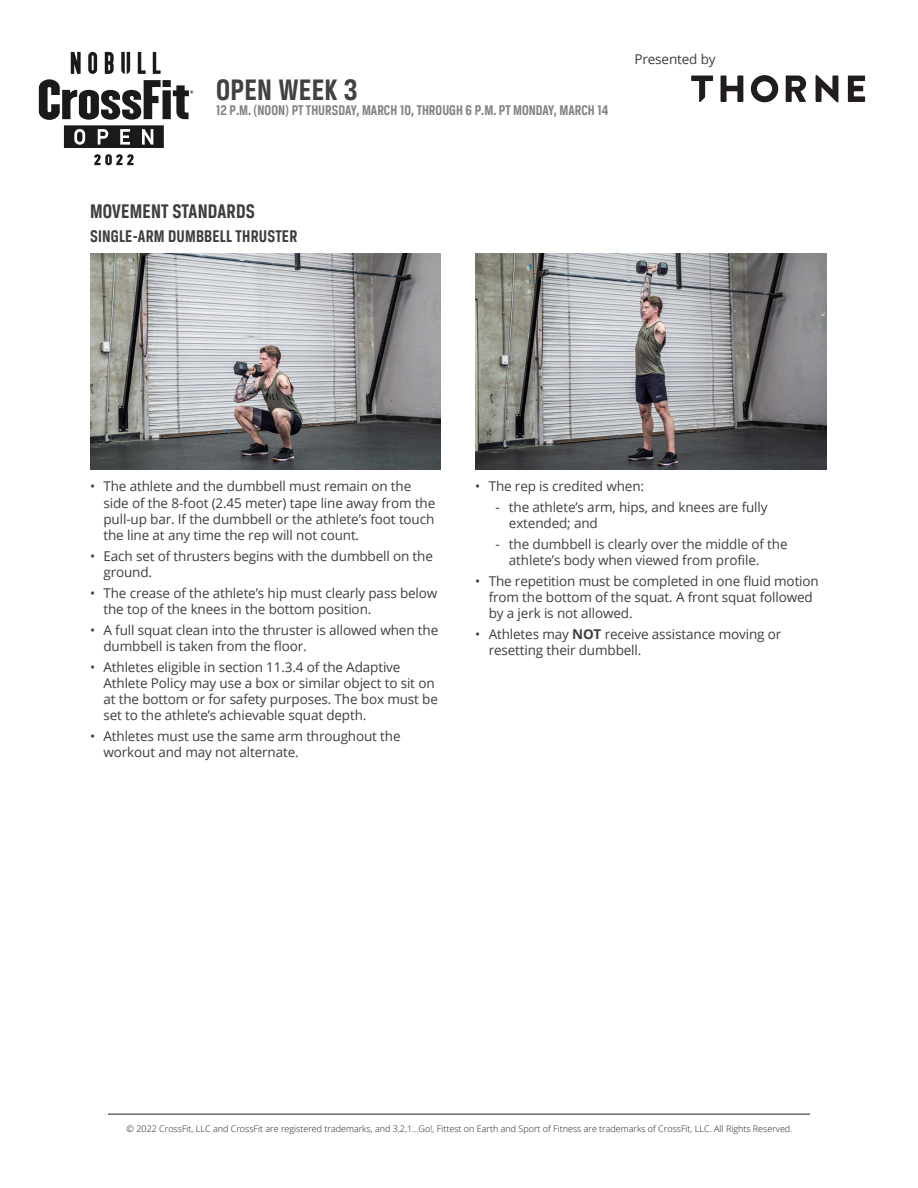
<style>
.page{position:relative;width:918px;height:1188px;background:#fff}
.page>*{position:absolute;margin:0;border:0;box-sizing:border-box;transform-origin:0 0}
.t1{font:700 31.5px "Breuer Condensed";letter-spacing:.01em;color:#414042}
.Heading{font:700 21px "Breuer Condensed";letter-spacing:.01em;color:#3e3e3f}
.Heading-2{font:700 18px "Breuer Condensed";letter-spacing:.01em;color:#3e3e3f}
.t2{font:700 15px "Breuer Condensed";color:#848384}
.t3{font:13.5px/16.2px "Open Sans";letter-spacing:-.01em;color:#3e3e3f}
.t4{font:13.5px/16.2px "Open Sans";letter-spacing:-.01em;color:#413f41}
.t5{font:300 9px "Open Sans";color:#231f20}
.s1{font-weight:700}
</style>
<div class="page">
<svg style="left:94px;top:154px;width:40px;height:11px"></svg>
<svg style="left:39px;top:52px;width:154px;height:96px"></svg>
<hr style="left:108px;top:1114px;width:702px;height:1px;background:#231f20">
<img style="left:475px;top:254px;width:351px;height:216px">
<img style="left:90px;top:254px;width:351px;height:216px">
<svg style="left:691px;top:75px;width:174px;height:27px"></svg>
<h1 class="t1" style="left:216px;top:73px;width:143px">OPEN WEEK 3</h1>
<p class="t2" style="left:216px;top:102px;width:394px">12 P.M. (NOON) PT THURSDAY, MARCH 10, THROUGH 6 P.M. PT MONDAY, MARCH 14</p>
<p class="t3" style="left:634px;top:51px;width:83px">Presented by</p>
<p class="Heading" style="left:90px;top:200px;width:166px">MOVEMENT STANDARDS</p>
<p class="Heading-2" style="left:90px;top:226px;width:209px">SINGLE-ARM DUMBBELL THRUSTER</p>
<p class="t3" style="left:104px;top:478px;width:333px;text-indent:-14px">• The athlete and the dumbbell must remain on the side of the 8-foot (2.45 meter) tape line away from the pull-up bar. If the dumbbell or the athlete’s foot touch the line at any time the rep will not count.</p>
<p class="t3" style="left:104px;top:547px;width:331px;text-indent:-14px">• Each set of thrusters begins with the dumbbell on the ground.</p>
<p class="t3" style="left:104px;top:584px;width:335px;text-indent:-14px">• The crease of the athlete’s hip must clearly pass below the top of the knees in the bottom position.</p>
<p class="t3" style="left:104px;top:621px;width:336px;text-indent:-14px">• A full squat clean into the thruster is allowed when the dumbbell is taken from the floor.</p>
<p class="t3" style="left:104px;top:658px;width:336px;text-indent:-14px">• Athletes eligible in section 11.3.4 of the Adaptive Athlete Policy may use a box or similar object to sit on at the bottom or for safety purposes. The box must be set to the athlete’s achievable squat depth.</p>
<p class="t3" style="left:104px;top:727px;width:299px;text-indent:-14px">• Athletes must use the same arm throughout the workout and may not alternate.</p>
<p class="t4" style="left:475px;top:478px;width:170px">• The rep is credited when:</p>
<p class="t4" style="left:509px;top:499px;width:260px;text-indent:-14px">- the athlete’s arm, hips, and knees are fully extended; and</p>
<p class="t4" style="left:509px;top:536px;width:280px;text-indent:-14px">- the dumbbell is clearly over the middle of the athlete’s body when viewed from profile.</p>
<p class="t3" style="left:489px;top:573px;width:332px;text-indent:-14px">• The repetition must be completed in one fluid motion from the bottom of the squat. A front squat followed by a jerk is not allowed.</p>
<p class="t3" style="left:489px;top:626px;width:294px;text-indent:-14px">• Athletes may <span class="s1">NOT</span> receive assistance moving or resetting their dumbbell.</p>
<p class="t5" style="left:127px;top:1122px;width:667px">© 2022 CrossFit, LLC and CrossFit are registered trademarks, and 3,2,1...Go!, Fittest on Earth and Sport of Fitness are trademarks of CrossFit, LLC. All Rights Reserved.</p>
</div>
